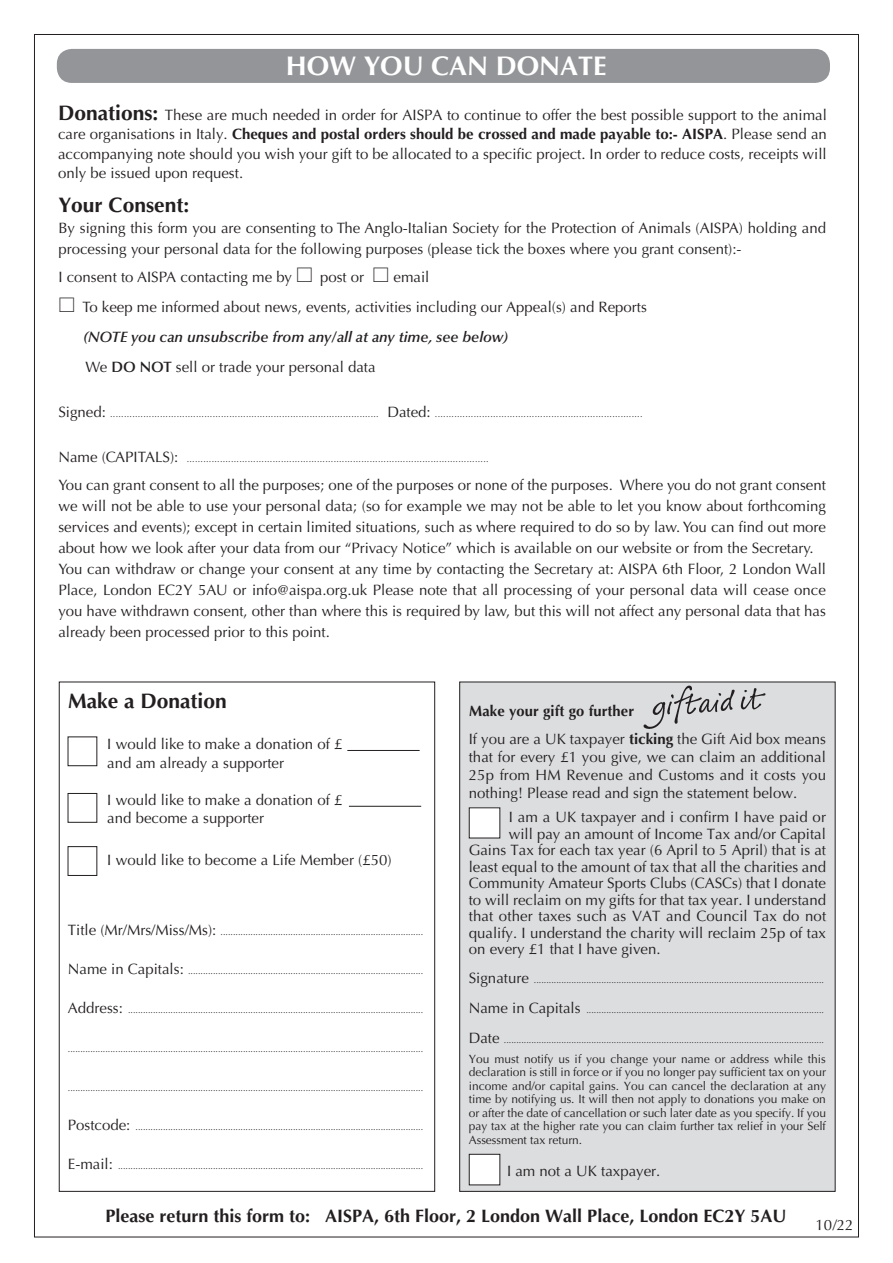
<style>
.page{position:relative;width:893px;height:1263px;background:#fff}
.page>*{position:absolute;margin:0;border:0;box-sizing:border-box;transform-origin:0 0}
.t1{font:700 27px "Optima LT Std";color:#fff}
.t2{font:700 21px "Optima LT Std";color:#231f20}
.t3{font:700 18px "Optima LT Std";color:#231f20}
.Default{font:15px/21px "Optima LT Std";color:#231f20;text-align:justify}
.Default-2{font:italic 600 15px "Optima LT Std";color:#231f20}
.t4{font:700 15px "Optima LT Std";letter-spacing:.005em;color:#231f20}
.t5{font:12px/13.5px "Optima LT Std";letter-spacing:-.005em;color:#231f20;text-align:justify}
.Default-3{font:9px "Optima LT Std";color:#231f20}
.s1{font-weight:700;font-size:21px}
.s2{font-weight:700}
.s3{font-weight:600}
.s4{font-size:15px}
</style>
<div class="page">
<div style="left:460px;top:682px;width:375px;height:509px;background:#dcdddf"></div>
<div style="left:68px;top:793px;width:29px;height:30px;border:1px solid #231f20"></div>
<div style="left:68px;top:846px;width:29px;height:30px;border:1px solid #231f20"></div>
<hr style="left:347px;top:750px;width:73px;height:1px;background:#231f20">
<div style="left:57px;top:49px;width:773px;height:34px;background:#939598;border-radius:15px"></div>
<img style="left:644px;top:685px;width:122px;height:44px">
<div style="left:469px;top:808px;width:31px;height:30px;background:#fff"></div>
<div style="left:469px;top:1154px;width:31px;height:31px;background:#fff"></div>
<div style="left:469px;top:1154px;width:31px;height:31px;border:1px solid #231f20"></div>
<hr style="left:349px;top:806px;width:72px;height:1px;background:#231f20">
<p class="t1" style="left:286px;top:51px;width:323px">HOW YOU CAN DONATE</p>
<p class="Default" style="left:58px;top:105px;width:770px;line-height:19.5px"><span class="s1">Donations:</span> These are much needed in order for AISPA to continue to offer the best possible support to the animal care organisations in Italy. <span class="s2">Cheques and postal orders should be crossed and made payable to:- AISPA</span>. Please send an accompanying note should you wish your gift to be allocated to a specific project. In order to reduce costs, receipts will only be issued upon request.</p>
<p class="t2" style="left:58px;top:193px;width:132px">Your Consent:</p>
<p class="Default" style="left:58px;top:218px;width:769px">By signing this form you are consenting to The Anglo-Italian Society for the Protection of Animals (AISPA) holding and processing your personal data for the following purposes (please tick the boxes where you grant consent):-</p>
<p class="Default" style="left:58px;top:267px;width:372px">I consent to AISPA contacting me by ∫ post or ∫ email</p>
<p class="Default" style="left:58px;top:297px;width:590px">∫ To keep me informed about news, events, activities including our Appeal(s) and Reports</p>
<p class="Default-2" style="left:83px;top:328px;width:426px">(NOTE you can unsubscribe from any/all at any time, see below)</p>
<p class="Default" style="left:85px;top:357px;width:292px">We <span class="s3">DO NOT</span> sell or trade your personal data</p>
<p class="Default-3" style="left:58px;top:409px;width:586px"><span class="s4">Signed:</span> ................................................................................................. <span class="s4">Dated:</span> ...........................................................................</p>
<p class="Default-3" style="left:58px;top:454px;width:432px"><span class="s4">Name (CAPITALS):</span> .............................................................................................................</p>
<p class="Default" style="left:58px;top:475px;width:769px">You can grant consent to all the purposes; one of the purposes or none of the purposes. Where you do not grant consent we will not be able to use your personal data; (so for example we may not be able to let you know about forthcoming services and events); except in certain limited situations, such as where required to do so by law. You can find out more about how we look after your data from our “Privacy Notice” which is available on our website or from the Secretary.</p>
<p class="Default" style="left:58px;top:559px;width:769px">You can withdraw or change your consent at any time by contacting the Secretary at: AISPA 6th Floor, 2 London Wall Place, London EC2Y 5AU or info@aispa.org.uk Please note that all processing of your personal data will cease once you have withdrawn consent, other than where this is required by law, but this will not affect any personal data that has already been processed prior to this point.</p>
<p class="t2" style="left:68px;top:689px;width:160px">Make a Donation</p>
<p class="Default" style="left:107px;top:734px;width:237px">I would like to make a donation of £</p>
<p class="Default" style="left:107px;top:752px;width:178px">and am already a supporter</p>
<p class="Default" style="left:107px;top:789px;width:237px">I would like to make a donation of £</p>
<p class="Default" style="left:107px;top:808px;width:158px">and become a supporter</p>
<p class="Default" style="left:107px;top:849px;width:286px">I would like to become a Life Member (£50)</p>
<p class="t4" style="left:469px;top:702px;width:166px">Make your gift go further</p>
<p class="Default" style="left:469px;top:730px;width:359px;line-height:18px">If you are a UK taxpayer <span class="s2">ticking</span> the Gift Aid box means that for every £1 you give, we can claim an additional 25p from HM Revenue and Customs and it costs you nothing! Please read and sign the statement below.</p>
<p class="Default" style="left:509px;top:807px;width:319px">I am a UK taxpayer and i confirm I have paid or</p>
<p class="Default" style="left:509px;top:823px;width:319px">will pay an amount of Income Tax and/or Capital</p>
<p class="Default" style="left:469px;top:840px;width:359px">Gains Tax for each tax year (6 April to 5 April) that is at</p>
<p class="Default" style="left:469px;top:856px;width:359px">least equal to the amount of tax that all the charities and</p>
<p class="Default" style="left:469px;top:873px;width:359px">Community Amateur Sports Clubs (CASCs) that I donate</p>
<p class="Default" style="left:469px;top:889px;width:359px">to will reclaim on my gifts for that tax year. I understand</p>
<p class="Default" style="left:469px;top:906px;width:359px">that other taxes such as VAT and Council Tax do not</p>
<p class="Default" style="left:469px;top:922px;width:359px">qualify. I understand the charity will reclaim 25p of tax</p>
<p class="Default" style="left:469px;top:939px;width:193px">on every £1 that I have given.</p>
<p class="Default-3" style="left:469px;top:975px;width:357px"><span class="s4">Signature</span> ....................................................................................................................</p>
<p class="Default-3" style="left:469px;top:1005px;width:357px"><span class="s4">Name in Capitals</span> ...............................................................................................</p>
<p class="Default-3" style="left:469px;top:1035px;width:357px"><span class="s4">Date</span> ................................................................................................................................</p>
<p class="t5" style="left:469px;top:1052px;width:359px">You must notify us if you change your name or address while this declaration is still in force or if you no longer pay sufficient tax on your income and/or capital gains. You can cancel the declaration at any time by notifying us. It will then not apply to donations you make on or after the date of cancellation or such later date as you specify. If you pay tax at the higher rate you can claim further tax relief in your Self Assessment tax return.</p>
<p class="Default-3" style="left:68px;top:926px;width:357px"><span class="s4">Title (Mr/Mrs/Miss/Ms):</span> .................................................................................</p>
<p class="Default-3" style="left:68px;top:965px;width:357px"><span class="s4">Name in Capitals:</span> ..............................................................................................</p>
<p class="Default-3" style="left:68px;top:1004px;width:357px"><span class="s4">Address:</span> ......................................................................................................................</p>
<p class="Default-3" style="left:68px;top:1043px;width:357px">..............................................................................................................................................</p>
<p class="Default-3" style="left:68px;top:1082px;width:357px">..............................................................................................................................................</p>
<p class="Default-3" style="left:68px;top:1121px;width:357px"><span class="s4">Postcode:</span> ...................................................................................................................</p>
<p class="Default-3" style="left:68px;top:1160px;width:357px"><span class="s4">E-mail:</span> ..........................................................................................................................</p>
<p class="t3" style="left:105px;top:1206px;width:682px">Please return this form to: AISPA, 6th Floor, 2 London Wall Place, London EC2Y 5AU</p>
<p class="Default" style="left:507px;top:1160px;width:155px">I am not a UK taxpayer.</p>
<p class="Default" style="left:816px;top:1214px;width:39px">10/22</p>
</div>
